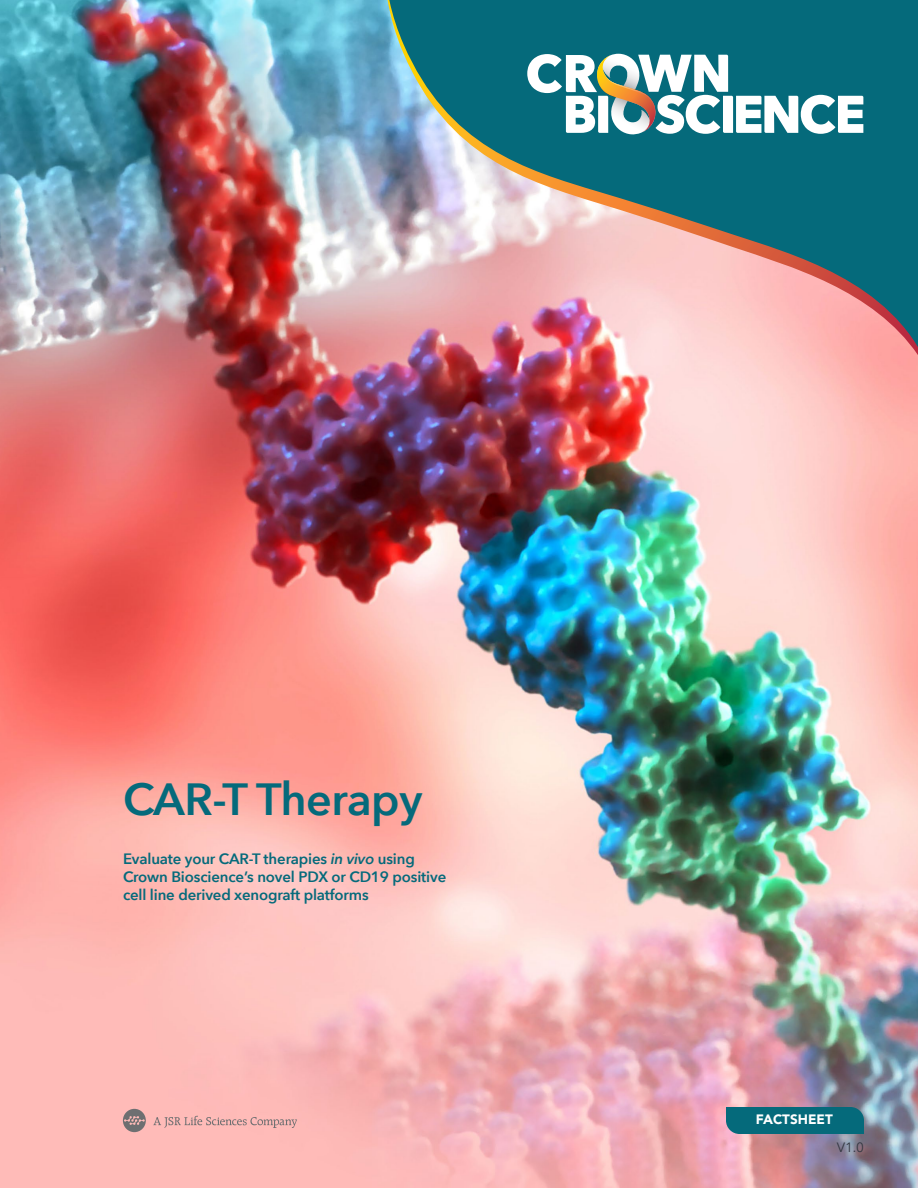
<style>
.page{position:relative;width:918px;height:1188px;background:#fff}
.page>*{position:absolute;margin:0;border:0;box-sizing:border-box;transform-origin:0 0}
.t1{font:600 45px "Avenir Next";letter-spacing:-.01em;color:#056a7b}
.t2{font:600 15px/18px "Avenir Next";letter-spacing:-.01em;color:#056a7b}
.t3{font:900 13.5px "Avenir LT Pro";color:#fff}
.t4{font:13.5px "Avenir Next";color:#343741}
.s1{font-style:italic}
</style>
<div class="page">
<img style="left:0;top:0;width:918px;height:1188px">
<img style="left:384px;top:0;width:534px;height:405px">
<svg style="left:527px;top:54px;width:336px;height:81px"></svg>
<svg style="left:153px;top:1116px;width:144px;height:12px;background:#e1aba9"></svg>
<svg style="left:123px;top:1109px;width:23px;height:23px"></svg>
<div style="left:726px;top:1107px;width:138px;height:27px;background:#056a7b"></div>
<h1 class="t1" style="left:123px;top:760px;width:301px">CAR-T Therapy</h1>
<p class="t2" style="left:123px;top:849px;width:325px">Evaluate your CAR-T therapies <span class="s1">in vivo</span> using<br>Crown Bioscience’s novel PDX or CD19 positive cell line derived xenograft platforms</p>
<p class="t3" style="left:756px;top:1111px;width:79px">FACTSHEET</p>
<p class="t4" style="left:837px;top:1136px;width:29px">V1.0</p>
</div>
